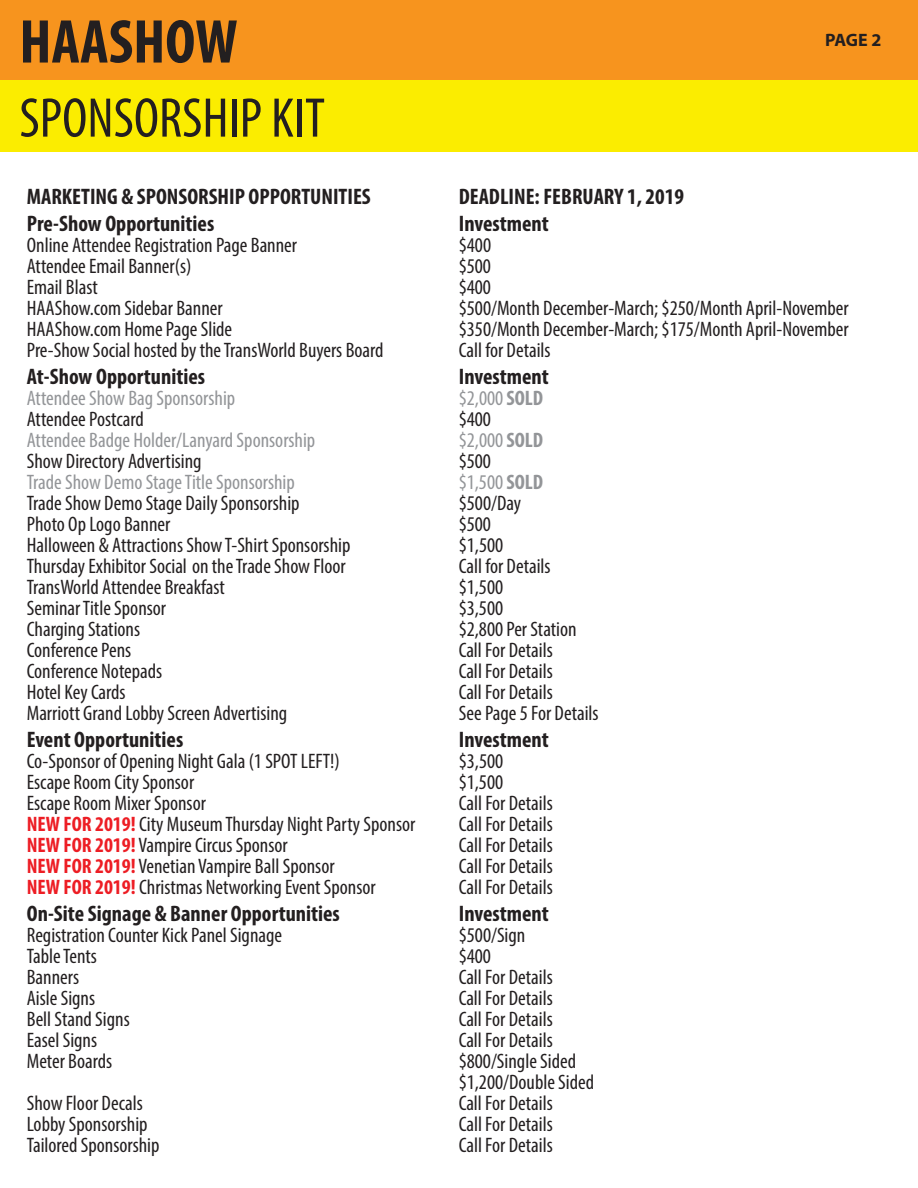
<style>
.page{position:relative;width:918px;height:1188px;background:#fff}
.page>*{position:absolute;margin:0;border:0;box-sizing:border-box;transform-origin:0 0}
.t1{font:700 condensed 62.4px "Myriad Pro";color:#231f20}
.t2{font:condensed 56.4px "Myriad Pro";color:#231f20}
.t3{font:700 condensed 22.5px "Myriad Pro";color:#231f20}
.t4{font:condensed 21px/21px "Myriad Pro";color:#231f20}
.t5{font:condensed 21px "Myriad Pro";color:#939598}
.t6{font:700 18px "Myriad Pro";color:#231f20}
.s1{font-weight:700}
.s2{font-weight:700;color:#ed1d24}
</style>
<div class="page">
<div style="left:0;top:0;width:918px;height:81px;background:#f7941e"></div>
<div style="left:0;top:80px;width:918px;height:72px;background:#fbed00"></div>
<h1 class="t1" style="left:19px;top:3px;width:220px">HAASHOW</h1>
<h2 class="t2" style="left:19px;top:84px;width:307px">SPONSORSHIP KIT</h2>
<p class="t6" style="left:825px;top:29px;width:58px">PAGE 2</p>
<p class="t3" style="left:27px;top:182px;width:346px">MARKETING &amp; SPONSORSHIP OPPORTUNITIES</p>
<p class="t3" style="left:459px;top:182px;width:227px">DEADLINE: FEBRUARY 1, 2019</p>
<p class="t3" style="left:27px;top:209px;width:189px">Pre-Show Opportunities</p>
<p class="t3" style="left:459px;top:209px;width:91px">Investment</p>
<p class="t4" style="left:27px;top:234px;width:272px">Online Attendee Registration Page Banner</p>
<p class="t4" style="left:459px;top:234px;width:34px">$400</p>
<p class="t4" style="left:27px;top:255px;width:166px">Attendee Email Banner(s)</p>
<p class="t4" style="left:459px;top:255px;width:34px">$500</p>
<p class="t4" style="left:27px;top:276px;width:73px">Email Blast</p>
<p class="t4" style="left:459px;top:276px;width:34px">$400</p>
<p class="t4" style="left:27px;top:297px;width:197px">HAAShow.com Sidebar Banner</p>
<p class="t4" style="left:459px;top:297px;width:392px">$500/Month December-March; $250/Month April-November</p>
<p class="t4" style="left:27px;top:318px;width:207px">HAAShow.com Home Page Slide</p>
<p class="t4" style="left:459px;top:318px;width:392px">$350/Month December-March; $175/Month April-November</p>
<p class="t4" style="left:27px;top:339px;width:358px">Pre-Show Social hosted by the TransWorld Buyers Board</p>
<p class="t4" style="left:459px;top:339px;width:93px">Call for Details</p>
<p class="t3" style="left:27px;top:362px;width:180px">At-Show Opportunities</p>
<p class="t3" style="left:459px;top:362px;width:91px">Investment</p>
<p class="t5" style="left:27px;top:385px;width:210px">Attendee Show Bag Sponsorship</p>
<p class="t5" style="left:459px;top:385px;width:86px">$2,000 <span class="s1">SOLD</span></p>
<p class="t4" style="left:27px;top:408px;width:118px">Attendee Postcard</p>
<p class="t4" style="left:459px;top:408px;width:34px">$400</p>
<p class="t5" style="left:27px;top:427px;width:290px">Attendee Badge Holder/Lanyard Sponsorship</p>
<p class="t5" style="left:459px;top:427px;width:86px">$2,000 <span class="s1">SOLD</span></p>
<p class="t4" style="left:27px;top:450px;width:176px">Show Directory Advertising</p>
<p class="t4" style="left:459px;top:450px;width:34px">$500</p>
<p class="t5" style="left:27px;top:469px;width:270px">Trade Show Demo Stage Title Sponsorship</p>
<p class="t5" style="left:459px;top:469px;width:86px">$1,500 <span class="s1">SOLD</span></p>
<p class="t4" style="left:27px;top:492px;width:274px">Trade Show Demo Stage Daily Sponsorship</p>
<p class="t4" style="left:459px;top:492px;width:64px">$500/Day</p>
<p class="t4" style="left:27px;top:513px;width:145px">Photo Op Logo Banner</p>
<p class="t4" style="left:459px;top:513px;width:34px">$500</p>
<p class="t4" style="left:27px;top:534px;width:325px">Halloween &amp; Attractions Show T-Shirt Sponsorship</p>
<p class="t4" style="left:459px;top:534px;width:46px">$1,500</p>
<p class="t4" style="left:27px;top:555px;width:321px">Thursday Exhibitor Social on the Trade Show Floor</p>
<p class="t4" style="left:459px;top:555px;width:93px">Call for Details</p>
<p class="t4" style="left:27px;top:576px;width:200px">TransWorld Attendee Breakfast</p>
<p class="t4" style="left:459px;top:576px;width:46px">$1,500</p>
<p class="t4" style="left:27px;top:597px;width:141px">Seminar Title Sponsor</p>
<p class="t4" style="left:459px;top:597px;width:46px">$3,500</p>
<p class="t4" style="left:27px;top:618px;width:115px">Charging Stations</p>
<p class="t4" style="left:459px;top:618px;width:119px">$2,800 Per Station</p>
<p class="t4" style="left:27px;top:639px;width:106px">Conference Pens</p>
<p class="t4" style="left:459px;top:639px;width:96px">Call For Details</p>
<p class="t4" style="left:27px;top:660px;width:137px">Conference Notepads</p>
<p class="t4" style="left:459px;top:660px;width:96px">Call For Details</p>
<p class="t4" style="left:27px;top:681px;width:100px">Hotel Key Cards</p>
<p class="t4" style="left:459px;top:681px;width:96px">Call For Details</p>
<p class="t4" style="left:27px;top:702px;width:262px">Marriott Grand Lobby Screen Advertising</p>
<p class="t4" style="left:459px;top:702px;width:141px">See Page 5 For Details</p>
<p class="t3" style="left:27px;top:725px;width:158px">Event Opportunities</p>
<p class="t3" style="left:459px;top:725px;width:91px">Investment</p>
<p class="t4" style="left:27px;top:750px;width:315px">Co-Sponsor of Opening Night Gala (1 SPOT LEFT!)</p>
<p class="t4" style="left:459px;top:750px;width:46px">$3,500</p>
<p class="t4" style="left:27px;top:771px;width:169px">Escape Room City Sponsor</p>
<p class="t4" style="left:459px;top:771px;width:46px">$1,500</p>
<p class="t4" style="left:27px;top:792px;width:181px">Escape Room Mixer Sponsor</p>
<p class="t4" style="left:459px;top:792px;width:96px">Call For Details</p>
<p class="t4" style="left:27px;top:813px;width:390px"><span class="s2">NEW FOR 2019!</span> City Museum Thursday Night Party Sponsor</p>
<p class="t4" style="left:459px;top:813px;width:96px">Call For Details</p>
<p class="t4" style="left:27px;top:834px;width:262px"><span class="s2">NEW FOR 2019!</span> Vampire Circus Sponsor</p>
<p class="t4" style="left:459px;top:834px;width:96px">Call For Details</p>
<p class="t4" style="left:27px;top:855px;width:309px"><span class="s2">NEW FOR 2019!</span> Venetian Vampire Ball Sponsor</p>
<p class="t4" style="left:459px;top:855px;width:96px">Call For Details</p>
<p class="t4" style="left:27px;top:876px;width:350px"><span class="s2">NEW FOR 2019!</span> Christmas Networking Event Sponsor</p>
<p class="t4" style="left:459px;top:876px;width:96px">Call For Details</p>
<p class="t3" style="left:27px;top:899px;width:315px">On-Site Signage &amp; Banner Opportunities</p>
<p class="t3" style="left:459px;top:899px;width:91px">Investment</p>
<p class="t4" style="left:27px;top:924px;width:257px">Registration Counter Kick Panel Signage</p>
<p class="t4" style="left:459px;top:924px;width:68px">$500/Sign</p>
<p class="t4" style="left:27px;top:945px;width:72px">Table Tents</p>
<p class="t4" style="left:459px;top:945px;width:34px">$400</p>
<p class="t4" style="left:27px;top:966px;width:54px">Banners</p>
<p class="t4" style="left:459px;top:966px;width:96px">Call For Details</p>
<p class="t4" style="left:27px;top:987px;width:70px">Aisle Signs</p>
<p class="t4" style="left:459px;top:987px;width:96px">Call For Details</p>
<p class="t4" style="left:27px;top:1008px;width:104px">Bell Stand Signs</p>
<p class="t4" style="left:459px;top:1008px;width:96px">Call For Details</p>
<p class="t4" style="left:27px;top:1029px;width:72px">Easel Signs</p>
<p class="t4" style="left:459px;top:1029px;width:96px">Call For Details</p>
<p class="t4" style="left:27px;top:1050px;width:87px">Meter Boards</p>
<p class="t4" style="left:459px;top:1050px;width:137px">$800/Single Sided $1,200/Double Sided</p>
<p class="t4" style="left:27px;top:1092px;width:118px">Show Floor Decals</p>
<p class="t4" style="left:459px;top:1092px;width:96px">Call For Details</p>
<p class="t4" style="left:27px;top:1113px;width:122px">Lobby Sponsorship</p>
<p class="t4" style="left:459px;top:1113px;width:96px">Call For Details</p>
<p class="t4" style="left:27px;top:1134px;width:134px">Tailored Sponsorship</p>
<p class="t4" style="left:459px;top:1134px;width:96px">Call For Details</p>
</div>
